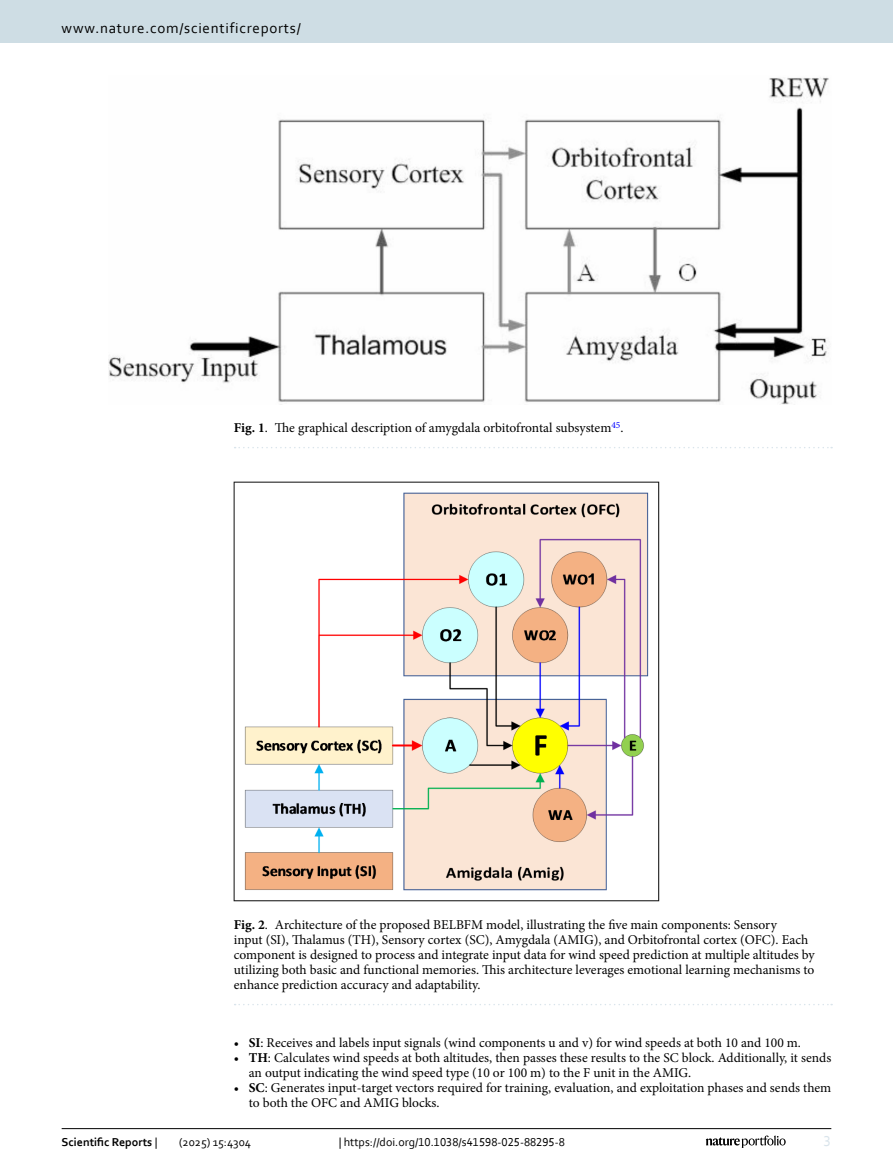
<style>
.page{position:relative;width:893px;height:1174px;background:#fff}
.page>*{position:absolute;margin:0;border:0;box-sizing:border-box;transform-origin:0 0}
.t1{font:15px "Corbel";letter-spacing:.05em;color:#000}
.t2{font:15px "Corbel";color:#d9e4eb}
.Figure_Caption{font:13.5px/15px "Minion Pro";color:#000}
.t3{font:12px "Corbel";color:#000}
.t4{font:700 12px "Corbel";color:#000}
.s1{font-weight:700}
.s2{font-weight:400}
</style>
<div class="page">
<img style="left:234px;top:482px;width:425px;height:419px">
<svg style="left:235px;top:1004px;width:597px;height:1px"></svg>
<img style="left:108px;top:77px;width:721px;height:327px">
<svg style="left:235px;top:447px;width:597px;height:1px"></svg>
<hr style="left:62px;top:1128px;width:769px;height:1px;background:#000">
<svg style="left:706px;top:1135px;width:80px;height:12px"></svg>
<div style="left:0;top:0;width:893px;height:43px;background:#cedde4"></div>
<p class="t1" style="left:62px;top:18px;width:241px">www.nature.com/scientificreports/</p>
<p class="Figure_Caption" style="left:234px;top:420px;width:391px"><span class="s1">Fig. 1</span>. The graphical description of amygdala orbitofrontal subsystem<sup>45</sup>.</p>
<p class="Figure_Caption" style="left:234px;top:917px;width:582px"><span class="s1">Fig. 2</span>. Architecture of the proposed BELBFM model, illustrating the five main components: Sensory<br>input (SI), Thalamus (TH), Sensory cortex (SC), Amygdala (AMIG), and Orbitofrontal cortex (OFC). Each component is designed to process and integrate input data for wind speed prediction at multiple altitudes by utilizing both basic and functional memories. This architecture leverages emotional learning mechanisms to enhance prediction accuracy and adaptability.</p>
<p class="Figure_Caption" style="left:234px;top:1035px;width:569px">• <span class="s1">SI</span>: Receives and labels input signals (wind components u and v) for wind speeds at both 10 and 100 m.</p>
<p class="Figure_Caption" style="left:249px;top:1050px;width:584px;text-indent:-15px">• <span class="s1">TH</span>: Calculates wind speeds at both altitudes, then passes these results to the SC block. Additionally, it sends an output indicating the wind speed type (10 or 100 m) to the F unit in the AMIG.</p>
<p class="Figure_Caption" style="left:249px;top:1080px;width:584px;text-indent:-15px">• <span class="s1">SC</span>: Generates input-target vectors required for training, evaluation, and exploitation phases and sends them to both the OFC and AMIG blocks.</p>
<p class="t4" style="left:62px;top:1134px;width:97px">Scientific Reports <span class="s2">|</span></p>
<p class="t3" style="left:179px;top:1134px;width:74px">(2025) 15:4304</p>
<p class="t3" style="left:339px;top:1134px;width:228px">| https://doi.org/10.1038/s41598-025-88295-8</p>
<p class="t2" style="left:824px;top:1132px;width:9px">3</p>
</div>
